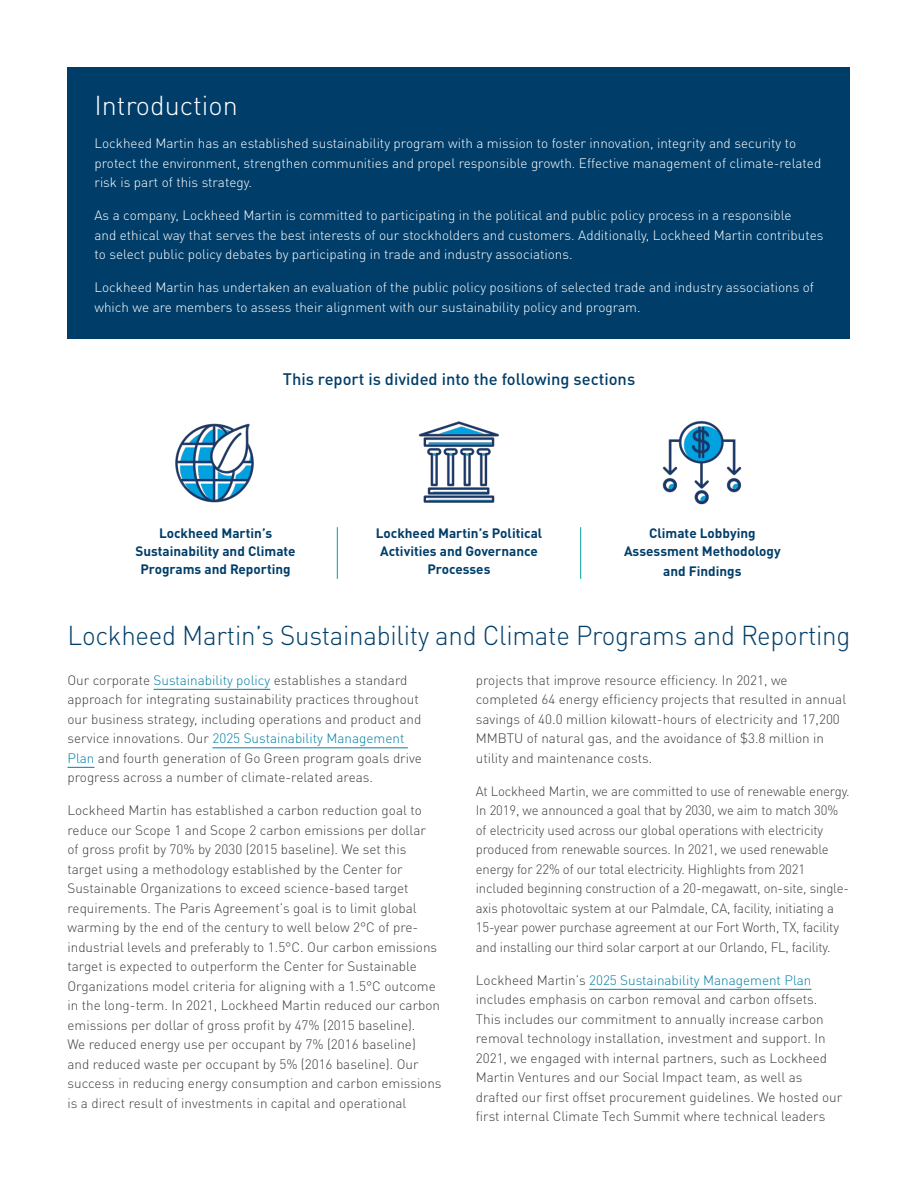
<style>
.page{position:relative;width:918px;height:1188px;background:#fff}
.page>*{position:absolute;margin:0;border:0;box-sizing:border-box;transform-origin:0 0}
.H01{font:300 27px "DINOT";letter-spacing:-.01em;color:#003e69;scale:.96 1}
.H01-2{font:300 27px "DINOT";color:#fff}
.Body{font:500 16.5px "DINOT";color:#003e69}
.Body-2{font:300 13.5px/19.5px "DINOT";color:#3e3e3f}
.Body-3{font:300 13.5px/19.5px "DINOT";color:#fff}
.Body-4{font:700 13.5px/18px "DINOT";color:#003e69;text-align:center}
.s1{color:#007fa5}
</style>
<div class="page">
<div style="left:68px;top:68px;width:782px;height:271px;background:#003e69"></div>
<hr style="left:154px;top:689px;width:116px;height:1px;background:#007fa5">
<hr style="left:212px;top:748px;width:196px;height:1px;background:#007fa5">
<svg style="left:68px;top:767px;width:27px;height:1px"></svg>
<hr style="left:589px;top:989px;width:222px;height:1px;background:#007fa5">
<hr style="left:337px;top:527px;width:1px;height:52px;background:#00a39d">
<hr style="left:580px;top:527px;width:1px;height:52px;background:#00a39d">
<img style="left:175px;top:423px;width:79px;height:80px">
<img style="left:418px;top:421px;width:81px;height:82px">
<img style="left:662px;top:421px;width:80px;height:84px">
<p class="H01-2" style="left:94px;top:85px;width:145px">Introduction</p>
<p class="Body-3" style="left:94px;top:132px;width:728px">Lockheed Martin has an established sustainability program with a mission to foster innovation, integrity and security to protect the environment, strengthen communities and propel responsible growth. Effective management of climate-related risk is part of this strategy.</p>
<p class="Body-3" style="left:94px;top:204px;width:730px">As a company, Lockheed Martin is committed to participating in the political and public policy process in a responsible<br>and ethical way that serves the best interests of our stockholders and customers. Additionally, Lockheed Martin contributes to select public policy debates by participating in trade and industry associations.</p>
<p class="Body-3" style="left:94px;top:276px;width:721px">Lockheed Martin has undertaken an evaluation of the public policy positions of selected trade and industry associations of which we are members to assess their alignment with our sustainability policy and program.</p>
<p class="Body" style="left:283px;top:366px;width:354px">This report is divided into the following sections</p>
<p class="Body-4" style="left:136px;top:523px;width:162px">Lockheed Martin’s<br>Sustainability and Climate<br>Programs and Reporting</p>
<p class="Body-4" style="left:624px;top:523px;width:158px">Climate Lobbying<br>Assessment Methodology</p>
<p class="Body-4" style="left:376px;top:523px;width:168px">Lockheed Martin’s Political<br>Activities and Governance<br>Processes</p>
<p class="Body-4" style="left:663px;top:560px;width:80px">and Findings</p>
<p class="H01" style="left:68px;top:614px;width:817px">Lockheed Martin’s Sustainability and Climate Programs and Reporting</p>
<p class="Body-2" style="left:68px;top:669px;width:356px">Our corporate <span class="s1">Sustainability policy</span> establishes a standard approach for integrating sustainability practices throughout our business strategy, including operations and product and service innovations. Our <span class="s1">2025 Sustainability Management Plan</span> and fourth generation of Go Green program goals drive progress across a number of climate-related areas.</p>
<p class="Body-2" style="left:68px;top:800px;width:376px">Lockheed Martin has established a carbon reduction goal to reduce our Scope 1 and Scope 2 carbon emissions per dollar<br>of gross profit by 70% by 2030 (2015 baseline). We set this target using a methodology established by the Center for Sustainable Organizations to exceed science-based target requirements. The Paris Agreement’s goal is to limit global warming by the end of the century to well below 2°C of pre&shy;industrial levels and preferably to 1.5°C. Our carbon emissions target is expected to outperform the Center for Sustainable Organizations model criteria for aligning with a 1.5°C outcome in the long-term. In 2021, Lockheed Martin reduced our carbon emissions per dollar of gross profit by 47% (2015 baseline).<br>We reduced energy use per occupant by 7% (2016 baseline)<br>and reduced waste per occupant by 5% (2016 baseline). Our success in reducing energy consumption and carbon emissions is a direct result of investments in capital and operational</p>
<p class="Body-2" style="left:476px;top:669px;width:372px">projects that improve resource efficiency. In 2021, we completed 64 energy efficiency projects that resulted in annual savings of 40.0 million kilowatt-hours of electricity and 17,200<br>MMBTU of natural gas, and the avoidance of $3.8 million in utility and maintenance costs.</p>
<p class="Body-2" style="left:476px;top:780px;width:375px">At Lockheed Martin, we are committed to use of renewable energy.<br>In 2019, we announced a goal that by 2030, we aim to match 30% of electricity used across our global operations with electricity produced from renewable sources. In 2021, we used renewable energy for 22% of our total electricity. Highlights from 2021 included beginning construction of a 20-megawatt, on-site, single&shy;axis photovoltaic system at our Palmdale, CA, facility, initiating a 15-year power purchase agreement at our Fort Worth, TX, facility and installing our third solar carport at our Orlando, FL, facility.</p>
<p class="Body-2" style="left:476px;top:969px;width:368px">Lockheed Martin’s <span class="s1">2025 Sustainability Management Plan </span>includes emphasis on carbon removal and carbon offsets.<br>This includes our commitment to annually increase carbon removal technology installation, investment and support. In 2021, we engaged with internal partners, such as Lockheed Martin Ventures and our Social Impact team, as well as drafted our first offset procurement guidelines. We hosted our first internal Climate Tech Summit where technical leaders</p>
</div>
